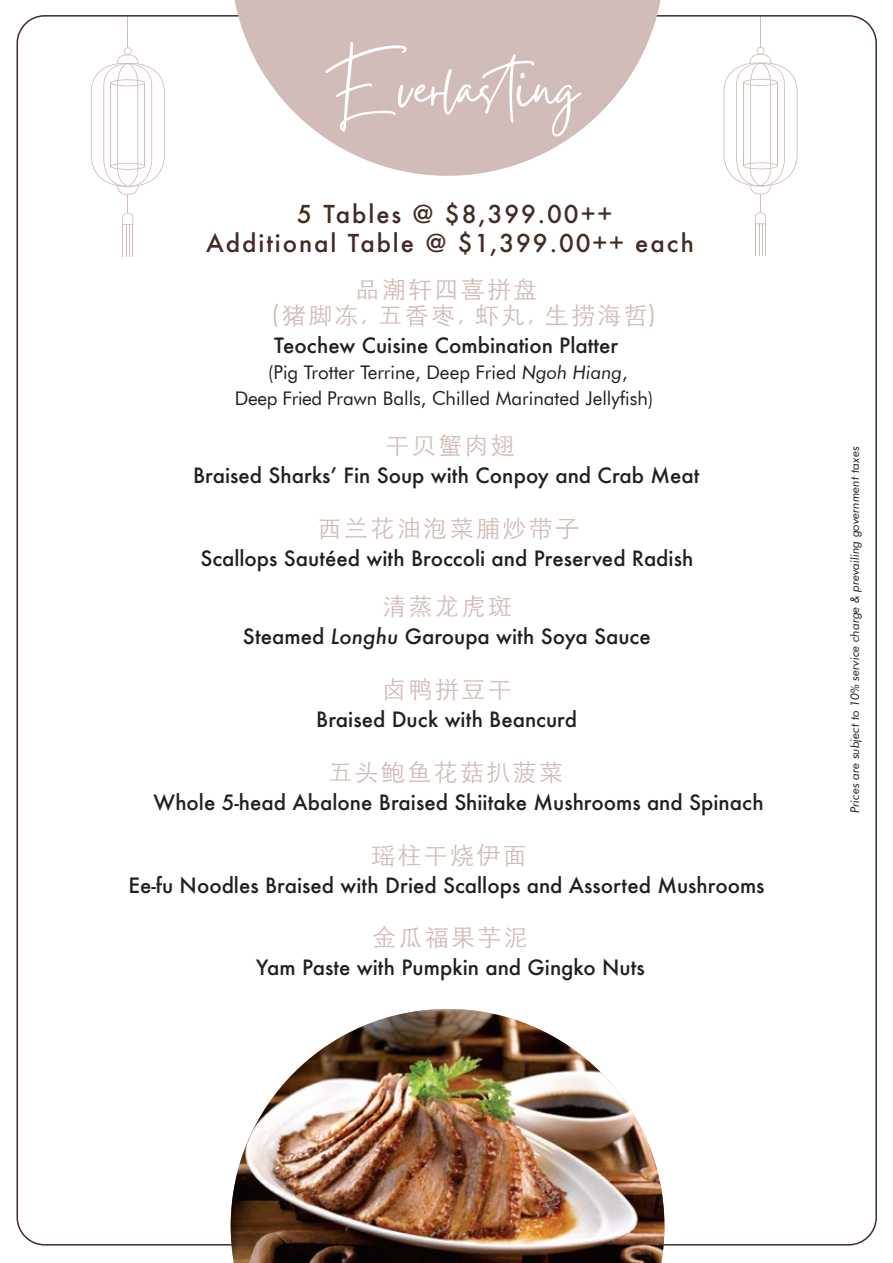
<style>
.page{position:relative;width:893px;height:1263px;background:#fff}
.page>*{position:absolute;margin:0;border:0;box-sizing:border-box;transform-origin:0 0}
.t1{font:76.65px "Gistesy";color:#fff}
.t2{font:300 24px/26.7px "ST Heiti SC";letter-spacing:.1em;color:#d1bcb7}
.t3{font:500 24px/28.8px "Futura";letter-spacing:.08em;color:#422c23;text-align:center}
.t4{font:500 20.55px "Futura";color:#231f20}
.t5{font:18.75px/25.7px "Futura BT";color:#231f20;text-align:center}
.t6{font:italic 12px "Futura BT";color:#231f20}
.s1{font-style:italic}
</style>
<div class="page">
<hr style="left:127px;top:16px;width:1px;height:32px;background:#d1bcb7">
<hr style="left:760px;top:16px;width:1px;height:31px;background:#d1bcb7">
<hr style="left:122px;top:224px;width:1px;height:32px;background:#d1bcb7">
<hr style="left:132px;top:224px;width:1px;height:32px;background:#d1bcb7">
<hr style="left:126px;top:224px;width:1px;height:32px;background:#d1bcb7">
<hr style="left:129px;top:224px;width:1px;height:32px;background:#d1bcb7">
<img style="left:231px;top:1009px;width:433px;height:254px">
<svg style="left:231px;top:0;width:433px;height:176px;fill:#d1bcb7"></svg>
<svg style="left:91px;top:47px;width:74px;height:178px"></svg>
<svg style="left:723px;top:47px;width:75px;height:177px"></svg>
<hr style="left:755px;top:224px;width:1px;height:32px;background:#d1bcb7">
<hr style="left:765px;top:224px;width:1px;height:32px;background:#d1bcb7">
<hr style="left:759px;top:224px;width:1px;height:32px;background:#d1bcb7">
<hr style="left:762px;top:224px;width:1px;height:32px;background:#d1bcb7">
<h1 class="t1" style="left:328px;top:35px;width:251px">Everlasting</h1>
<p class="t3" style="left:206px;top:200px;width:489px">5 Tables @ $8,399.00++<br>Additional Table @ $1,399.00++ each</p>
<p class="t2" style="left:271px;top:273px;width:387px;text-indent:85px">品潮轩四喜拼盘<br>(猪脚冻, 五香枣, 虾丸, 生捞海哲)</p>
<p class="t4" style="left:274px;top:332px;width:346px">Teochew Cuisine Combination Platter</p>
<p class="t5" style="left:235px;top:359px;width:420px">(Pig Trotter Terrine, Deep Fried <span class="s1">Ngoh Hiang</span>,<br>Deep Fried Prawn Balls, Chilled Marinated Jellyfish)</p>
<p class="t2" style="left:386px;top:429px;width:131px">干贝蟹肉翅</p>
<p class="t4" style="left:193px;top:461px;width:508px">Braised Sharksʼ Fin Soup with Conpoy and Crab Meat</p>
<p class="t2" style="left:318px;top:512px;width:262px">西兰花油泡菜脯炒带子</p>
<p class="t4" style="left:200px;top:544px;width:494px">Scallops Sautéed with Broccoli and Preserved Radish</p>
<p class="t2" style="left:383px;top:591px;width:131px">清蒸龙虎斑</p>
<p class="t4" style="left:243px;top:622px;width:409px">Steamed <span class="s1">Longhu</span> Garoupa with Soya Sauce</p>
<p class="t2" style="left:383px;top:673px;width:131px">卤鸭拼豆干</p>
<p class="t4" style="left:316px;top:705px;width:262px">Braised Duck with Beancurd</p>
<p class="t2" style="left:328px;top:756px;width:236px">五头鲍鱼花菇扒菠菜</p>
<p class="t4" style="left:154px;top:788px;width:612px">Whole 5-head Abalone Braised Shiitake Mushrooms and Spinach</p>
<p class="t2" style="left:371px;top:839px;width:157px">瑶柱干烧伊面</p>
<p class="t4" style="left:128px;top:871px;width:638px">Ee-fu Noodles Braised with Dried Scallops and Assorted Mushrooms</p>
<p class="t2" style="left:372px;top:922px;width:157px">金瓜福果芋泥</p>
<p class="t4" style="left:256px;top:954px;width:390px">Yam Paste with Pumpkin and Gingko Nuts</p>
<p class="t6" style="left:848px;top:813px;width:368px;rotate:-90deg">Prices are subject to 10% service charge &amp; prevailing government taxes</p>
</div>
